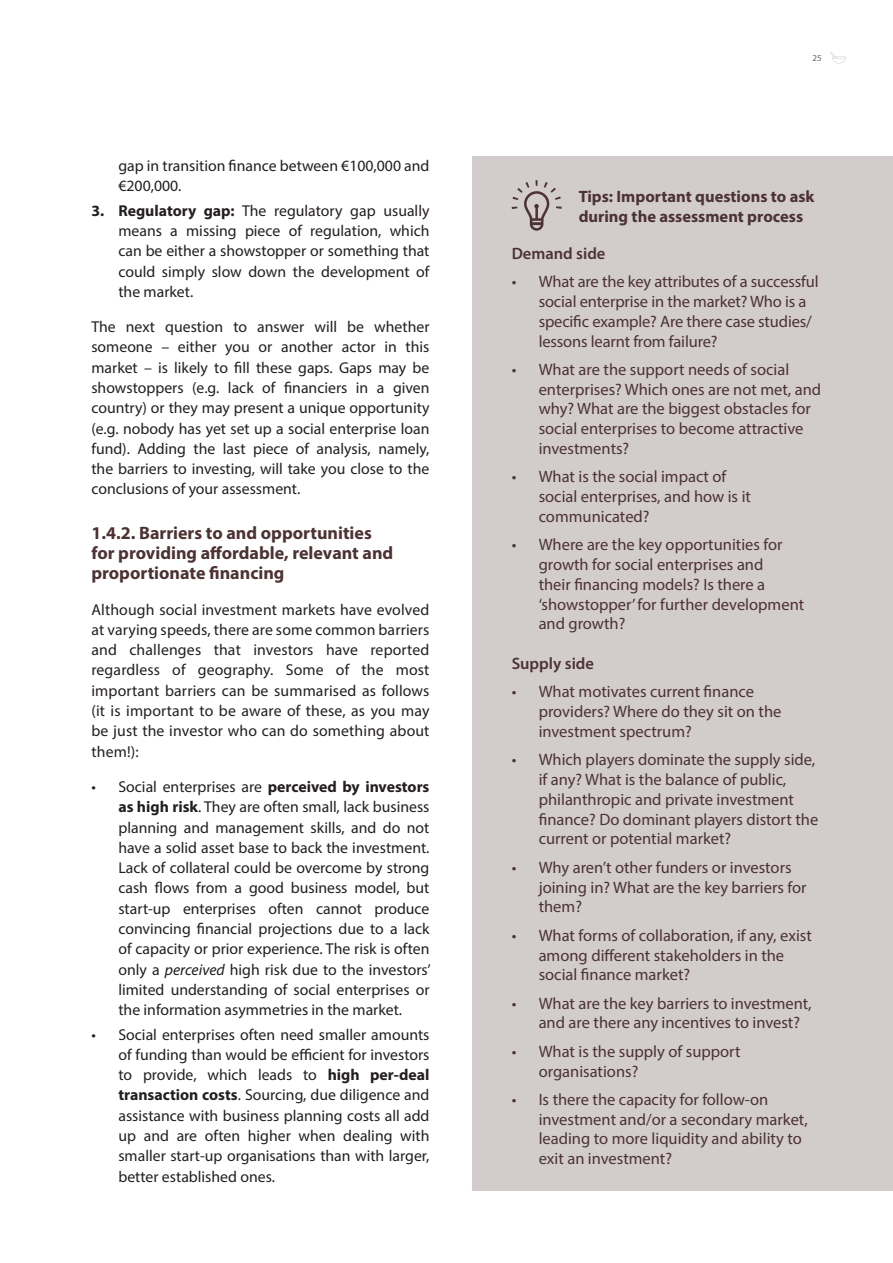
<style>
.page{position:relative;width:893px;height:1263px;background:#fff}
.page>*{position:absolute;margin:0;border:0;box-sizing:border-box;transform-origin:0 0}
.Front_matter_Title_2{font:700 18px/20.2px "Myriad Pro";color:#4c3233}
.t1{font:16.5px/19.8px "Myriad Pro";color:#4c3233}
.Column_title{font:700 16.5px/19.8px "Myriad Pro";color:#4c3233}
.Column_title-2{font:600 16.5px "Myriad Pro";color:#4c3233}
.Front_matter_Body_te{font:15.75px/20.2px "Myriad Pro";color:#231f20;text-align:justify}
.t2{font:9px "Myriad Pro";color:#231f20}
.s1{font-weight:700}
.s2{font-style:italic}
</style>
<div class="page">
<svg style="left:830px;top:52px;width:16px;height:12px"></svg>
<div style="left:472px;top:156px;width:421px;height:1035px;background:#d2cccc"></div>
<svg style="left:512px;top:180px;width:50px;height:51px"></svg>
<p class="Front_matter_Body_te" style="left:118px;top:155px;width:313px">gap in transition finance between €100,000 and €200,000.</p>
<p class="Front_matter_Body_te" style="left:118px;top:200px;width:313px;text-indent:-27px"><span class="s1">3. Regulatory gap:</span> The regulatory gap usually means a missing piece of regulation, which can be either a showstopper or something that could simply slow down the development of the market.</p>
<p class="Front_matter_Body_te" style="left:91px;top:316px;width:340px">The next question to answer will be whether someone – either you or another actor in this market – is likely to fill these gaps. Gaps may be showstoppers (e.g. lack of financiers in a given country) or they may present a unique opportunity (e.g. nobody has yet set up a social enterprise loan fund). Adding the last piece of analysis, namely, the barriers to investing, will take you close to the conclusions of your assessment.</p>
<p class="Front_matter_Title_2" style="left:91px;top:522px;width:303px">1.4.2. Barriers to and opportunities for providing affordable, relevant and proportionate financing</p>
<p class="Front_matter_Body_te" style="left:91px;top:599px;width:340px">Although social investment markets have evolved at varying speeds, there are some common barriers and challenges that investors have reported regardless of geography. Some of the most important barriers can be summarised as follows (it is important to be aware of these, as you may be just the investor who can do something about them!):</p>
<p class="Front_matter_Body_te" style="left:118px;top:776px;width:314px;text-indent:-27px">• Social enterprises are <span class="s1">perceived by investors as high risk</span>. They are often small, lack business planning and management skills, and do not have a solid asset base to back the investment.<br>Lack of collateral could be overcome by strong cash flows from a good business model, but start-up enterprises often cannot produce convincing financial projections due to a lack of capacity or prior experience. The risk is often only a <span class="s2">perceived</span> high risk due to the investors’ limited understanding of social enterprises or the information asymmetries in the market.</p>
<p class="Front_matter_Body_te" style="left:118px;top:1024px;width:313px;text-indent:-27px">• Social enterprises often need smaller amounts of funding than would be efficient for investors to provide, which leads to <span class="s1">high per-deal transaction costs</span>. Sourcing, due diligence and assistance with business planning costs all add up and are often higher when dealing with smaller start-up organisations than with larger, better established ones.</p>
<p class="t2" style="left:812px;top:52px;width:11px">25</p>
<p class="Column_title" style="left:579px;top:186px;width:237px">Tips: Important questions to ask during the assessment process</p>
<p class="Column_title-2" style="left:512px;top:243px;width:95px">Demand side</p>
<p class="t1" style="left:539px;top:271px;width:282px;text-indent:-27px">• What are the key attributes of a successful social enterprise in the market? Who is a specific example? Are there case studies/ lessons learnt from failure?</p>
<p class="t1" style="left:539px;top:359px;width:284px;text-indent:-27px">• What are the support needs of social enterprises? Which ones are not met, and why? What are the biggest obstacles for social enterprises to become attractive investments?</p>
<p class="t1" style="left:539px;top:467px;width:214px;text-indent:-27px">• What is the social impact of social enterprises, and how is it communicated?</p>
<p class="t1" style="left:539px;top:534px;width:267px;text-indent:-27px">• Where are the key opportunities for growth for social enterprises and<br>their financing models? Is there a ‘showstopper’ for further development and growth?</p>
<p class="Column_title-2" style="left:512px;top:653px;width:84px">Supply side</p>
<p class="t1" style="left:539px;top:682px;width:244px;text-indent:-27px">• What motivates current finance providers? Where do they sit on the investment spectrum?</p>
<p class="t1" style="left:539px;top:749px;width:281px;text-indent:-27px">• Which players dominate the supply side, if any? What is the balance of public, philanthropic and private investment finance? Do dominant players distort the current or potential market?</p>
<p class="t1" style="left:539px;top:857px;width:269px;text-indent:-27px">• Why aren’t other funders or investors joining in? What are the key barriers for them?</p>
<p class="t1" style="left:539px;top:925px;width:275px;text-indent:-27px">• What forms of collaboration, if any, exist among different stakeholders in the social finance market?</p>
<p class="t1" style="left:539px;top:993px;width:275px;text-indent:-27px">• What are the key barriers to investment, and are there any incentives to invest?</p>
<p class="t1" style="left:539px;top:1041px;width:203px;text-indent:-27px">• What is the supply of support organisations?</p>
<p class="t1" style="left:539px;top:1089px;width:271px;text-indent:-27px">• Is there the capacity for follow-on investment and/or a secondary market, leading to more liquidity and ability to exit an investment?</p>
</div>
